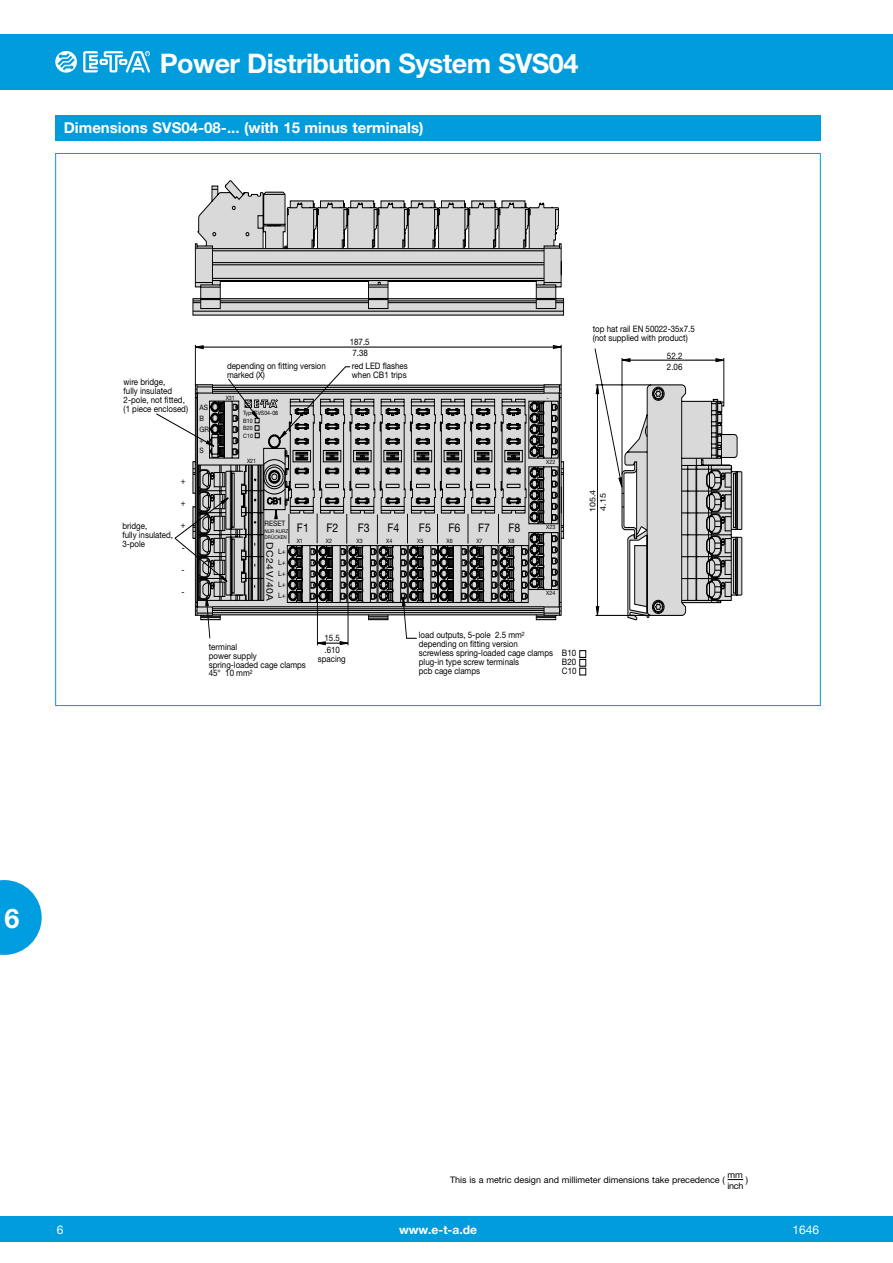
<style>
.page{position:relative;width:893px;height:1263px;background:#fff}
.page>*{position:absolute;margin:0;border:0;box-sizing:border-box;transform-origin:0 0}
.t1{font:700 27px "Helvetica Neue LT";letter-spacing:-.02em;color:#fff}
.t2{font:700 15px "Helvetica Neue LT";color:#fff}
.t3{font:700 12px "Helvetica Neue LT";color:#fff}
.t4{font:12px "Helvetica Neue LT";color:#fff}
.t5{font:11.85px "Helvetica Neue LT";color:#000;scale:.89 1}
.t6{font:9.3px "Helvetica Neue LT";letter-spacing:.05em;color:#000;scale:1.12 1}
.t7{font:9px "Helvetica Neue LT";color:#000}
.t8{font:8.85px/8.9px "Helvetica Neue LT";color:#000;scale:.89 1}
.t9{font:7.95px "Helvetica Neue LT";color:#000;scale:1.12 1}
.t10{font:7.35px/10.8px "Helvetica Neue LT";color:#000;scale:.89 1}
.t11{font:6px/7.4px "Helvetica Neue LT";color:#000;text-align:justify;scale:.89 1}
.t12{font:5.25px/6px "Helvetica Neue LT";color:#000;scale:.89 1}
</style>
<div class="page">
<div style="left:0;top:1216px;width:893px;height:26px;background:#009cdc"></div>
<div style="left:0;top:34px;width:893px;height:55px;background:#009cdc"></div>
<svg style="left:55px;top:51px;width:22px;height:22px"></svg>
<svg style="left:83px;top:51px;width:67px;height:21px"></svg>
<svg style="left:0;top:880px;width:42px;height:75px"></svg>
<svg style="left:192px;top:180px;width:403px;height:204px"></svg>
<svg style="left:579px;top:650px;width:7px;height:26px"></svg>
<svg style="left:595px;top:348px;width:147px;height:272px"></svg>
<svg style="left:195px;top:345px;width:8px;height:4px"></svg>
<svg style="left:553px;top:345px;width:8px;height:4px"></svg>
<svg style="left:156px;top:366px;width:403px;height:279px"></svg>
<div style="left:55px;top:115px;width:766px;height:25px;background:#009cdc"></div>
<svg style="left:728px;top:1179px;width:15px;height:1px"></svg>
<h1 class="t1" style="left:160px;top:53px;width:420px">Power Distribution System SVS04</h1>
<h2 class="t2" style="left:64px;top:122px;width:361px">Dimensions SVS04-08-... (with 15 minus terminals)</h2>
<p class="t8" style="left:124px;top:378px;width:74px">wire bridge,<br>fully insulated<br>2-pole, not fitted, (1 piece enclosed)</p>
<p class="t8" style="left:122px;top:523px;width:59px">bridge,<br>fully insulated,<br>3-pole</p>
<p class="t8" style="left:181px;top:477px;width:7px">+</p>
<p class="t8" style="left:181px;top:499px;width:7px">+</p>
<p class="t8" style="left:181px;top:521px;width:7px">+</p>
<p class="t8" style="left:182px;top:544px;width:5px">-</p>
<p class="t8" style="left:181px;top:566px;width:5px">-</p>
<p class="t8" style="left:181px;top:588px;width:5px">-</p>
<p class="t10" style="left:199px;top:402px;width:12px">AS<br>B<br>GR +<br>S</p>
<p class="t8" style="left:350px;top:337px;width:24px;line-height:11.1px">187.5<br>7.38</p>
<p class="t8" style="left:227px;top:362px;width:113px">depending on fitting version marked (X)</p>
<p class="t8" style="left:352px;top:362px;width:64px">red LED flashes when CB1 trips</p>
<p class="t11" style="left:226px;top:394px;width:12px">X31</p>
<p class="t11" style="left:243px;top:409px;width:41px">Typ: SVS04-08</p>
<p class="t11" style="left:243px;top:417px;width:12px">B10<br>B20<br>C10</p>
<p class="t11" style="left:247px;top:458px;width:12px">X21</p>
<p class="t10" style="left:265px;top:518px;width:25px">RESET</p>
<p class="t12" style="left:265px;top:528px;width:28px">NUR KURZ<br>DRÜCKEN</p>
<p class="t6" style="left:273px;top:542px;width:54px;rotate:90deg">DC24V/40A</p>
<p class="t10" style="left:278px;top:546px;width:10px;text-align:justify">L+ L+ L+ L+ L+</p>
<h3 class="t5" style="left:297px;top:521px;width:15px">F1</h3>
<h3 class="t5" style="left:326px;top:521px;width:15px">F2</h3>
<h3 class="t5" style="left:358px;top:521px;width:15px">F3</h3>
<h3 class="t5" style="left:387px;top:521px;width:15px">F4</h3>
<h3 class="t5" style="left:419px;top:521px;width:15px">F5</h3>
<h3 class="t5" style="left:449px;top:521px;width:15px">F6</h3>
<h3 class="t5" style="left:478px;top:521px;width:15px">F7</h3>
<h3 class="t5" style="left:509px;top:521px;width:15px">F8</h3>
<p class="t11" style="left:297px;top:537px;width:8px">X1</p>
<p class="t11" style="left:326px;top:537px;width:8px">X2</p>
<p class="t11" style="left:357px;top:537px;width:8px">X3</p>
<p class="t11" style="left:386px;top:537px;width:8px">X4</p>
<p class="t11" style="left:417px;top:537px;width:8px">X5</p>
<p class="t11" style="left:447px;top:537px;width:8px">X6</p>
<p class="t11" style="left:476px;top:537px;width:8px">X7</p>
<p class="t11" style="left:508px;top:537px;width:8px">X8</p>
<p class="t11" style="left:547px;top:394px;width:4px">-</p>
<p class="t11" style="left:546px;top:459px;width:12px">X22</p>
<p class="t11" style="left:546px;top:524px;width:12px">X23</p>
<p class="t11" style="left:546px;top:589px;width:12px">X24</p>
<p class="t8" style="left:209px;top:643px;width:110px">terminal<br>power supply spring-loaded cage clamps<br>45° 10 mm<sup>2</sup></p>
<p class="t8" style="left:419px;top:632px;width:178px">load outputs, 5-pole 2.5 mm<sup>2<br></sup>depending on fitting version<br>screwless spring-loaded cage clamps B10 plug-in type screw terminals</p>
<p class="t8" style="left:325px;top:634px;width:19px">15.5</p>
<p class="t8" style="left:318px;top:655px;width:33px">spacing</p>
<p class="t8" style="left:325px;top:646px;width:19px">.610</p>
<p class="t8" style="left:562px;top:658px;width:18px">B20</p>
<p class="t8" style="left:419px;top:667px;width:70px">pcb cage clamps</p>
<p class="t8" style="left:562px;top:667px;width:18px">C10</p>
<p class="t8" style="left:593px;top:325px;width:116px">top hat rail EN 50022-35x7.5 (not supplied with product)</p>
<p class="t8" style="left:667px;top:352px;width:19px">52.2</p>
<p class="t9" style="left:589px;top:512px;width:21px;rotate:-90deg">105.4</p>
<p class="t9" style="left:600px;top:511px;width:17px;rotate:-90deg">4.15</p>
<p class="t8" style="left:667px;top:363px;width:19px">2.06</p>
<h1 class="t1" style="left:4px;top:903px;width:17px">6</h1>
<p class="t7" style="left:728px;top:1171px;width:17px">mm</p>
<p class="t7" style="left:450px;top:1176px;width:276px">This is a metric design and millimeter dimensions take precedence (</p>
<p class="t7" style="left:746px;top:1176px;width:4px">)</p>
<p class="t7" style="left:728px;top:1182px;width:17px">inch</p>
<h3 class="t3" style="left:399px;top:1225px;width:79px">www.e-t-a.de</h3>
<h3 class="t4" style="left:57px;top:1225px;width:8px">6</h3>
<h3 class="t4" style="left:792px;top:1222px;width:28px">1646</h3>
</div>
